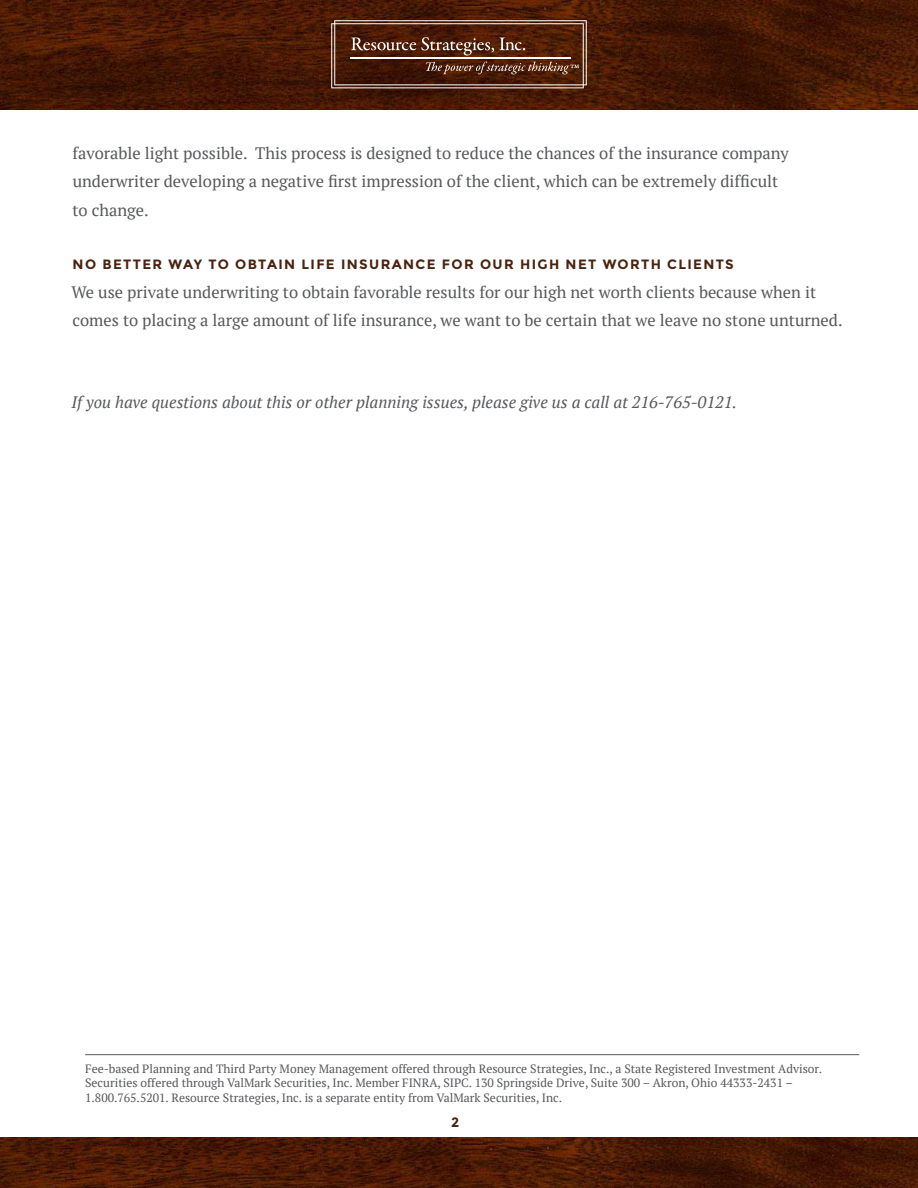
<style>
.page{position:relative;width:918px;height:1188px;background:#fff}
.page>*{position:absolute;margin:0;border:0;box-sizing:border-box;transform-origin:0 0}
.RSG_paragraph{font:16.5px/28.5px "PT Serif";color:#57585a}
.RSG_paragraph-2{font:italic 16.5px "PT Serif";color:#57585a}
.section_title{font:700 13.5px "Montserrat";letter-spacing:.1em;color:#49230f}
.disclaimer{font:12px/14.4px "PT Serif";color:#57585a}
</style>
<div class="page">
<img style="left:0;top:0;width:918px;height:109px">
<svg style="left:331px;top:20px;width:256px;height:68px;background:#613826"></svg>
<hr style="left:350px;top:57px;width:221px;height:1px;background:#fff">
<img style="left:0;top:1138px;width:918px;height:50px">
<hr style="left:85px;top:1054px;width:774px;height:1px;background:#57585a">
<p class="RSG_paragraph" style="left:72px;top:138px;width:718px">favorable light possible. This process is designed to reduce the chances of the insurance company underwriter developing a negative first impression of the client, which can be extremely difficult to change.</p>
<p class="section_title" style="left:73px;top:256px;width:663px">NO BETTER WAY TO OBTAIN LIFE INSURANCE FOR OUR HIGH NET WORTH CLIENTS</p>
<p class="RSG_paragraph" style="left:72px;top:277px;width:773px">We use private underwriting to obtain favorable results for our high net worth clients because when it comes to placing a large amount of life insurance, we want to be certain that we leave no stone unturned.</p>
<p class="RSG_paragraph-2" style="left:72px;top:392px;width:667px">If you have questions about this or other planning issues, please give us a call at 216-765-0121.</p>
<p class="disclaimer" style="left:85px;top:1061px;width:738px">Fee-based Planning and Third Party Money Management offered through Resource Strategies, Inc., a State Registered Investment Advisor.<br>Securities offered through ValMark Securities, Inc. Member FINRA, SIPC. 130 Springside Drive, Suite 300 – Akron, Ohio 44333-2431 –<br>1.800.765.5201. Resource Strategies, Inc. is a separate entity from ValMark Securities, Inc.</p>
<p class="section_title" style="left:451px;top:1114px;width:10px">2</p>
</div>
